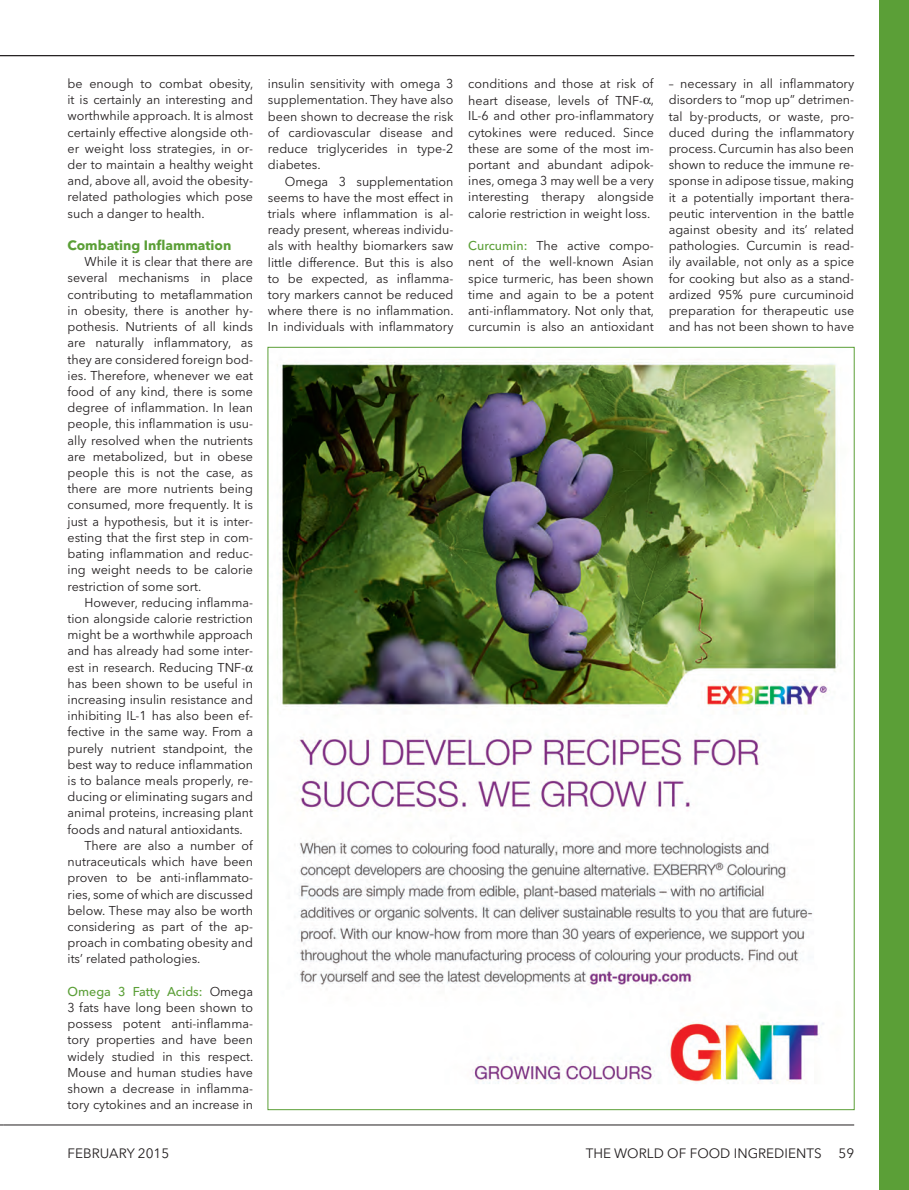
<style>
.page{position:relative;width:909px;height:1190px;background:#fff}
.page>*{position:absolute;margin:0;border:0;box-sizing:border-box;transform-origin:0 0}
.t1{font:13.5px "Avenir Next LT Pro";color:#231f20}
.Body_sub_heading{font:700 13.5px "Avenir Next LT Pro";color:#5b9f37}
._2nd_para_regular{font:12.75px/16.2px "Avenir Next LT Pro";color:#231f20;text-align:justify}
.s1{font-weight:500;color:#5b9f37}
</style>
<div class="page">
<hr style="left:4px;top:1124px;width:850px;height:1px;background:#231f20">
<hr style="left:0;top:55px;width:854px;height:1px;background:#231f20">
<div style="left:880px;top:0;width:29px;height:1190px;background:#5b9f37"></div>
<img style="left:277px;top:362px;width:561px;height:722px">
<p class="_2nd_para_regular" style="left:68px;top:75px;width:187px">be enough to combat obesity, it is certainly an interesting and worthwhile approach. It is almost certainly effective alongside oth&shy;er weight loss strategies, in or&shy;der to maintain a healthy weight and, above all, avoid the obesity&shy;related pathologies which pose such a danger to health.</p>
<p class="Body_sub_heading" style="left:68px;top:237px;width:165px">Combating Inflammation</p>
<p class="_2nd_para_regular" style="left:68px;top:254px;width:187px;text-indent:17px">While it is clear that there are several mechanisms in place contributing to metaflammation in obesity, there is another hy&shy;pothesis. Nutrients of all kinds are naturally inflammatory, as they are considered foreign bod&shy;ies. Therefore, whenever we eat food of any kind, there is some degree of inflammation. In lean people, this inflammation is usu&shy;ally resolved when the nutrients are metabolized, but in obese people this is not the case, as there are more nutrients being consumed, more frequently. It is just a hypothesis, but it is inter&shy;esting that the first step in com&shy;bating inflammation and reduc&shy;ing weight needs to be calorie restriction of some sort.</p>
<p class="_2nd_para_regular" style="left:68px;top:594px;width:187px;text-align:left;text-indent:17px">However, reducing inflamma&shy;tion alongside calorie restriction might be a worthwhile approach and has already had some inter&shy;est in research. Reducing TNF&shy;has been shown to be useful in increasing insulin resistance and inhibiting IL-1 has also been ef&shy;fective in the same way. From a purely nutrient standpoint, the best way to reduce inflammation is to balance meals properly, re&shy;ducing or eliminating sugars and animal proteins, increasing plant foods and natural antioxidants.</p>
<p class="_2nd_para_regular" style="left:68px;top:837px;width:187px;text-indent:17px">There are also a number of nutraceuticals which have been proven to be anti-inflammato&shy;ries, some of which are discussed below. These may also be worth considering as part of the ap&shy;proach in combating obesity and its’ related pathologies.</p>
<p class="_2nd_para_regular" style="left:68px;top:983px;width:187px"><span class="s1">Omega 3 Fatty Acids:</span> Omega 3 fats have long been shown to possess potent anti-inflamma&shy;tory properties and have been widely studied in this respect.<br>Mouse and human studies have shown a decrease in inflamma&shy;tory cytokines and an increase in</p>
<p class="_2nd_para_regular" style="left:268px;top:76px;width:187px">insulin sensitivity with omega 3 supplementation. They have also been shown to decrease the risk of cardiovascular disease and reduce triglycerides in type-2 diabetes.</p>
<p class="_2nd_para_regular" style="left:268px;top:173px;width:187px;text-indent:17px">Omega 3 supplementation seems to have the most effect in trials where inflammation is al&shy;ready present, whereas individu&shy;als with healthy biomarkers saw little difference. But this is also to be expected, as inflamma&shy;tory markers cannot be reduced where there is no inflammation.<br>In individuals with inflammatory</p>
<p class="_2nd_para_regular" style="left:468px;top:76px;width:187px">conditions and those at risk of heart disease, levels of TNF- , IL-6 and other pro-inflammatory cytokines were reduced. Since these are some of the most im&shy;portant and abundant adipok&shy;ines, omega 3 may well be a very interesting therapy alongside calorie restriction in weight loss.</p>
<p class="_2nd_para_regular" style="left:468px;top:237px;width:187px"><span class="s1">Curcumin:</span> The active compo&shy;nent of the well-known Asian spice turmeric, has been shown time and again to be a potent anti-inflammatory. Not only that, curcumin is also an antioxidant</p>
<p class="_2nd_para_regular" style="left:669px;top:76px;width:187px">– necessary in all inflammatory disorders to “mop up” detrimen&shy;tal by-products, or waste, pro&shy;duced during the inflammatory process. Curcumin has also been shown to reduce the immune re&shy;sponse in adipose tissue, making it a potentially important thera&shy;peutic intervention in the battle against obesity and its’ related pathologies. Curcumin is read&shy;ily available, not only as a spice for cooking but also as a stand&shy;ardized 95% pure curcuminoid preparation for therapeutic use and has not been shown to have</p>
<p class="t1" style="left:68px;top:1144px;width:103px">FEBRUARY 2015</p>
<p class="t1" style="left:586px;top:1144px;width:237px">THE WORLD OF FOOD INGREDIENTS</p>
<p class="t1" style="left:838px;top:1144px;width:17px">59</p>
</div>
